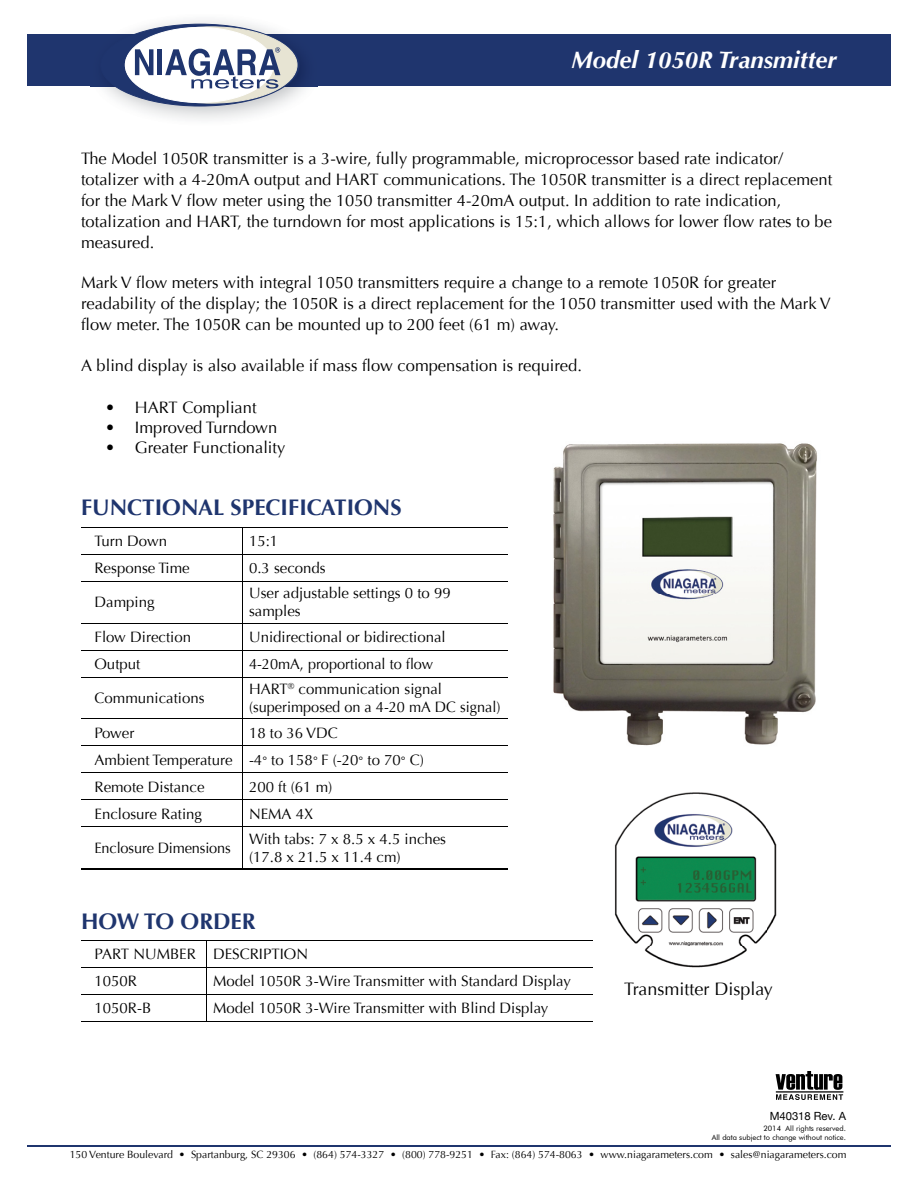
<style>
.page{position:relative;width:918px;height:1188px;background:#fff}
.page>*{position:absolute;margin:0;border:0;box-sizing:border-box;transform-origin:0 0}
.t1{font:italic 700 24px "Optima";color:#fff}
.t2{font:700 22.5px "Optima";color:#1f356e}
.t3{font:18px "Optima";color:#000}
.t4{font:16.5px/21px "Optima";color:#000}
.t5{font:15px/18px "Optima";color:#000}
.t6{font:11.25px "Helvetica Neue";color:#000}
.t7{font:10.5px "Optima";color:#000}
.t8{font:7.5px/9px "Futura BT";color:#000;text-align:right}
.s1{font-family:"Helvetica Neue";font-size:12px}
</style>
<div class="page">
<div style="left:27px;top:34px;width:864px;height:52px;background:#1f356e"></div>
<img style="left:90px;top:20px;width:228px;height:99px">
<img style="left:90px;top:34px;width:228px;height:52px">
<svg style="left:101px;top:24px;width:198px;height:82px"></svg>
<div style="left:125px;top:27px;width:172px;height:76px;background:#e7e4d3;border-radius:50%"></div>
<div style="left:125px;top:27px;width:148px;height:75px;background:#fff;border-radius:50%"></div>
<svg style="left:135px;top:49px;width:18px;height:26px"></svg>
<hr style="left:158px;top:49px;width:4px;height:26px;background:#1f356e">
<svg style="left:165px;top:47px;width:115px;height:42px"></svg>
<hr style="left:27px;top:1145px;width:864px;height:1px;background:#1f356e">
<img style="left:577px;top:792px;width:200px;height:176px">
<hr style="left:81px;top:868px;width:162px;height:1px;background:#000">
<hr style="left:243px;top:868px;width:265px;height:1px;background:#000">
<hr style="left:81px;top:527px;width:162px;height:1px;background:#000">
<hr style="left:243px;top:527px;width:265px;height:1px;background:#000">
<hr style="left:81px;top:554px;width:162px;height:1px;background:#000">
<hr style="left:243px;top:554px;width:265px;height:1px;background:#000">
<hr style="left:81px;top:581px;width:162px;height:1px;background:#000">
<hr style="left:243px;top:581px;width:265px;height:1px;background:#000">
<hr style="left:243px;top:582px;width:1px;height:41px;background:#000">
<hr style="left:81px;top:623px;width:162px;height:1px;background:#000">
<hr style="left:243px;top:623px;width:265px;height:1px;background:#000">
<hr style="left:81px;top:650px;width:162px;height:1px;background:#000">
<hr style="left:243px;top:650px;width:265px;height:1px;background:#000">
<hr style="left:81px;top:677px;width:162px;height:1px;background:#000">
<hr style="left:243px;top:677px;width:265px;height:1px;background:#000">
<hr style="left:243px;top:677px;width:1px;height:42px;background:#000">
<hr style="left:81px;top:719px;width:162px;height:1px;background:#000">
<hr style="left:243px;top:719px;width:265px;height:1px;background:#000">
<hr style="left:81px;top:746px;width:162px;height:1px;background:#000">
<hr style="left:243px;top:746px;width:265px;height:1px;background:#000">
<hr style="left:81px;top:773px;width:162px;height:1px;background:#000">
<hr style="left:243px;top:773px;width:265px;height:1px;background:#000">
<hr style="left:81px;top:800px;width:162px;height:1px;background:#000">
<hr style="left:243px;top:800px;width:265px;height:1px;background:#000">
<hr style="left:81px;top:827px;width:162px;height:1px;background:#000">
<hr style="left:243px;top:827px;width:265px;height:1px;background:#000">
<hr style="left:243px;top:827px;width:1px;height:41px;background:#000">
<svg style="left:776px;top:1071px;width:67px;height:29px"></svg>
<hr style="left:776px;top:1091px;width:67px;height:2px;background:#000">
<img style="left:553px;top:443px;width:264px;height:303px">
<hr style="left:81px;top:941px;width:126px;height:1px;background:#000">
<hr style="left:207px;top:941px;width:386px;height:1px;background:#000">
<hr style="left:81px;top:968px;width:126px;height:1px;background:#000">
<hr style="left:207px;top:968px;width:386px;height:1px;background:#000">
<hr style="left:81px;top:995px;width:126px;height:1px;background:#000">
<hr style="left:207px;top:995px;width:386px;height:1px;background:#000">
<hr style="left:81px;top:1022px;width:126px;height:1px;background:#000">
<hr style="left:207px;top:1022px;width:386px;height:1px;background:#000">
<h1 class="t1" style="left:571px;top:46px;width:267px">Model 1050R Transmitter</h1>
<p class="t4" style="left:81px;top:148px;width:753px">The Model 1050R transmitter is a 3-wire, fully programmable, microprocessor based rate indicator/ totalizer with a 4-20mA output and HART communications. The 1050R transmitter is a direct replacement for the Mark V flow meter using the 1050 transmitter 4-20mA output. In addition to rate indication, totalization and HART, the turndown for most applications is 15:1, which allows for lower flow rates to be measured.</p>
<p class="t4" style="left:81px;top:272px;width:751px">Mark V flow meters with integral 1050 transmitters require a change to a remote 1050R for greater readability of the display; the 1050R is a direct replacement for the 1050 transmitter used with the Mark V flow meter. The 1050R can be mounted up to 200 feet (61 m) away.</p>
<p class="t4" style="left:81px;top:355px;width:502px">A blind display is also available if mass flow compensation is required.</p>
<p class="t4" style="left:105px;top:397px;width:153px">• HART Compliant</p>
<p class="t4" style="left:105px;top:417px;width:174px">• Improved Turndown</p>
<p class="t4" style="left:105px;top:437px;width:182px">• Greater Functionality</p>
<h2 class="t2" style="left:81px;top:494px;width:322px">FUNCTIONAL SPECIFICATIONS</h2>
<p class="t5" style="left:94px;top:532px;width:74px">Turn Down</p>
<p class="t5" style="left:249px;top:532px;width:31px">15:1</p>
<p class="t5" style="left:94px;top:559px;width:97px">Response Time</p>
<p class="t5" style="left:249px;top:559px;width:78px">0.3 seconds</p>
<p class="t5" style="left:94px;top:594px;width:62px">Damping</p>
<p class="t5" style="left:249px;top:585px;width:203px">User adjustable settings 0 to 99 samples</p>
<p class="t5" style="left:94px;top:628px;width:98px">Flow Direction</p>
<p class="t5" style="left:249px;top:628px;width:198px">Unidirectional or bidirectional</p>
<p class="t5" style="left:94px;top:655px;width:47px">Output</p>
<p class="t5" style="left:249px;top:655px;width:186px">4-20mA, proportional to flow</p>
<p class="t5" style="left:94px;top:689px;width:112px">Communications</p>
<p class="t5" style="left:249px;top:680px;width:253px">HART<sup>®</sup> communication signal (superimposed on a 4-20 mA DC signal)</p>
<p class="t5" style="left:94px;top:724px;width:41px">Power</p>
<p class="t5" style="left:94px;top:719px;width:331px;line-height:27px;text-indent:154px">18 to 36 VDC<br>Ambient Temperature -4<span class="s1">°</span> to 158<span class="s1">°</span> F (-20<span class="s1">°</span> to 70<span class="s1">°</span> C)<br>Remote Distance</p>
<p class="t5" style="left:249px;top:778px;width:85px">200 ft (61 m)</p>
<p class="t5" style="left:95px;top:805px;width:109px">Enclosure Rating</p>
<p class="t5" style="left:249px;top:805px;width:66px">NEMA 4X</p>
<p class="t5" style="left:94px;top:839px;width:138px">Enclosure Dimensions</p>
<p class="t5" style="left:249px;top:830px;width:199px">With tabs: 7 x 8.5 x 4.5 inches (17.8 x 21.5 x 11.4 cm)</p>
<h2 class="t2" style="left:81px;top:908px;width:176px">HOW TO ORDER</h2>
<p class="t5" style="left:94px;top:941px;width:215px;line-height:27px">PART NUMBER DESCRIPTION<br>1050R</p>
<p class="t5" style="left:213px;top:973px;width:359px">Model 1050R 3-Wire Transmitter with Standard Display</p>
<p class="t5" style="left:94px;top:1000px;width:58px">1050R-B</p>
<p class="t5" style="left:213px;top:1000px;width:337px">Model 1050R 3-Wire Transmitter with Blind Display</p>
<p class="t3" style="left:624px;top:979px;width:150px">Transmitter Display</p>
<p class="t6" style="left:770px;top:1109px;width:78px">M40318 Rev. A</p>
<p class="t8" style="left:712px;top:1124px;width:136px">2014 All rights reserved.<br>All data subject to change without notice.</p>
<p class="t7" style="left:70px;top:1149px;width:778px">150 Venture Boulevard • Spartanburg, SC 29306 • (864) 574-3327 • (800) 778-9251 • Fax: (864) 574-8063 • www.niagarameters.com • sales@niagarameters.com</p>
</div>
